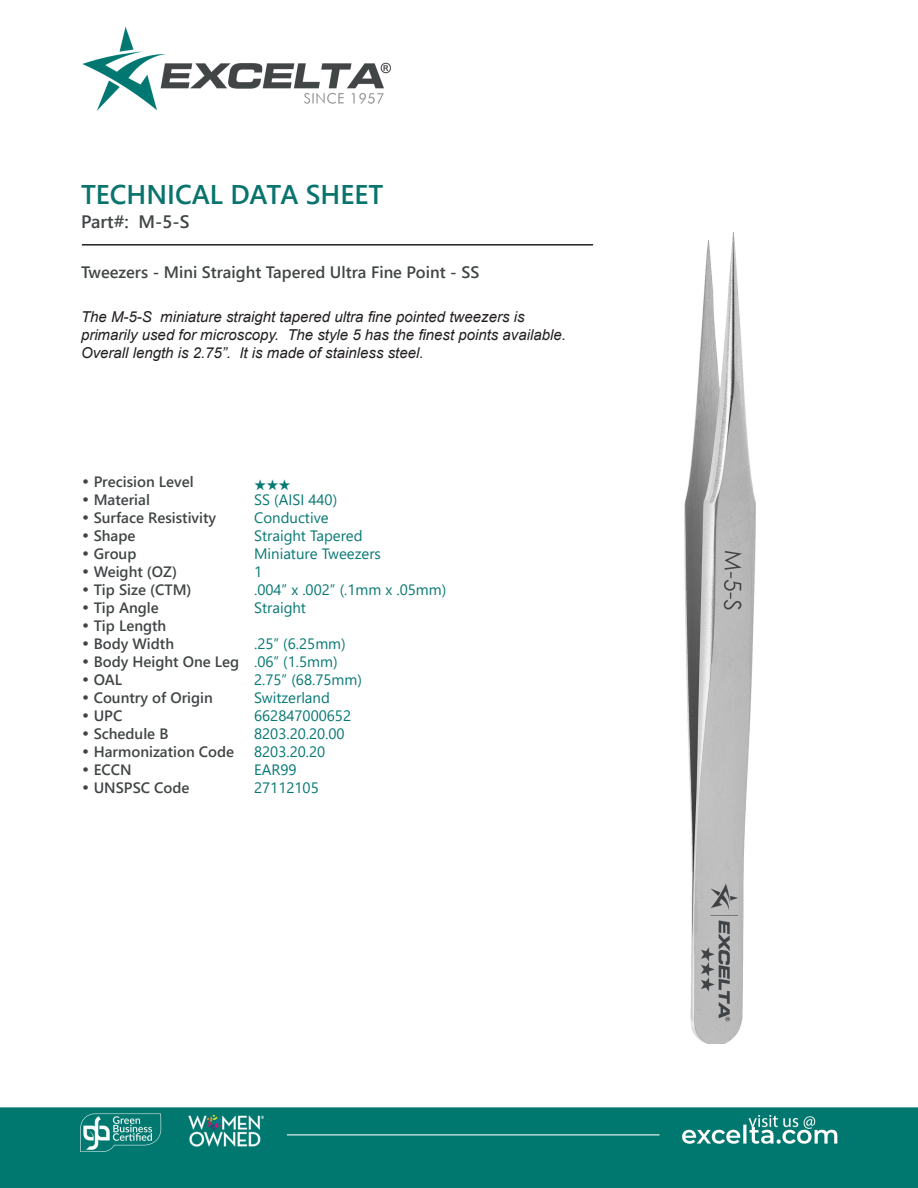
<style>
.page{position:relative;width:918px;height:1188px;background:#fff}
.page>*{position:absolute;margin:0;border:0;box-sizing:border-box;transform-origin:0 0}
.t1{font:700 27px "Yu Gothic UI";color:#08746d}
.t2{font:700 18px "Yu Gothic UI";color:#414546}
.t3{font:700 16.5px "Yu Gothic UI";color:#414546}
.CT_s_CTM{font:700 15px "Yu Gothic UI";color:#414546}
.CT_s_CTM-2{font:15px "Yu Gothic UI";color:#077874}
.t4{font:italic 15px/18px "Arial";color:#231f20}
.CT_s_CTM-3{font:15px "Zapf Ding Bats";color:#077874}
.s1{font-family:"Century Gothic";font-weight:400}
</style>
<div class="page">
<img style="left:0;top:27px;width:918px;height:1161px">
<img style="left:684px;top:232px;width:72px;height:812px">
<hr style="left:82px;top:244px;width:511px;height:2px;background:#231f20">
<p class="t1" style="left:81px;top:178px;width:304px">TECHNICAL DATA SHEET</p>
<p class="t2" style="left:81px;top:212px;width:110px">Part#: M-5-S</p>
<p class="t3" style="left:81px;top:262px;width:400px">Tweezers - Mini Straight Tapered Ultra Fine Point - SS</p>
<p class="t4" style="left:81px;top:308px;width:486px">The M-5-S miniature straight tapered ultra fine pointed tweezers is primarily used for microscopy. The style 5 has the finest points available.<br>Overall length is 2.75”. It is made of stainless steel.</p>
<p class="CT_s_CTM" style="left:81px;top:473px;width:114px"><span class="s1">•</span> Precision Level</p>
<p class="CT_s_CTM-3" style="left:254px;top:476px;width:38px">★★★</p>
<p class="CT_s_CTM" style="left:81px;top:491px;width:70px"><span class="s1">•</span> Material</p>
<p class="CT_s_CTM-2" style="left:254px;top:485px;width:85px">SS (AISI 440)</p>
<p class="CT_s_CTM" style="left:81px;top:509px;width:137px"><span class="s1">•</span> Surface Resistivity</p>
<p class="CT_s_CTM-2" style="left:254px;top:503px;width:76px">Conductive</p>
<p class="CT_s_CTM" style="left:81px;top:527px;width:56px"><span class="s1">•</span> Shape</p>
<p class="CT_s_CTM-2" style="left:254px;top:521px;width:110px">Straight Tapered</p>
<p class="CT_s_CTM" style="left:81px;top:545px;width:57px"><span class="s1">•</span> Group</p>
<p class="CT_s_CTM-2" style="left:254px;top:539px;width:128px">Miniature Tweezers</p>
<p class="CT_s_CTM" style="left:81px;top:563px;width:98px"><span class="s1">•</span> Weight (OZ)</p>
<p class="CT_s_CTM-2" style="left:254px;top:557px;width:10px">1</p>
<p class="CT_s_CTM" style="left:81px;top:581px;width:112px"><span class="s1">•</span> Tip Size (CTM)</p>
<p class="CT_s_CTM-2" style="left:254px;top:575px;width:194px">.004” x .002” (.1mm x .05mm)</p>
<p class="CT_s_CTM" style="left:81px;top:599px;width:79px"><span class="s1">•</span> Tip Angle</p>
<p class="CT_s_CTM-2" style="left:254px;top:593px;width:53px">Straight</p>
<p class="CT_s_CTM" style="left:81px;top:617px;width:87px"><span class="s1">•</span> Tip Length</p>
<p class="CT_s_CTM" style="left:81px;top:635px;width:95px"><span class="s1">•</span> Body Width</p>
<p class="CT_s_CTM-2" style="left:254px;top:629px;width:93px">.25” (6.25mm)</p>
<p class="CT_s_CTM" style="left:81px;top:653px;width:160px"><span class="s1">•</span> Body Height One Leg</p>
<p class="CT_s_CTM-2" style="left:254px;top:647px;width:85px">.06” (1.5mm)</p>
<p class="CT_s_CTM" style="left:81px;top:671px;width:43px"><span class="s1">•</span> OAL</p>
<p class="CT_s_CTM-2" style="left:254px;top:665px;width:109px">2.75” (68.75mm)</p>
<p class="CT_s_CTM" style="left:81px;top:689px;width:133px"><span class="s1">•</span> Country of Origin</p>
<p class="CT_s_CTM-2" style="left:254px;top:683px;width:77px">Switzerland</p>
<p class="CT_s_CTM" style="left:81px;top:707px;width:43px"><span class="s1">•</span> UPC</p>
<p class="CT_s_CTM-2" style="left:254px;top:701px;width:99px">662847000652</p>
<p class="CT_s_CTM" style="left:81px;top:725px;width:89px"><span class="s1">•</span> Schedule B</p>
<p class="CT_s_CTM-2" style="left:254px;top:719px;width:92px">8203.20.20.00</p>
<p class="CT_s_CTM" style="left:81px;top:743px;width:155px"><span class="s1">•</span> Harmonization Code</p>
<p class="CT_s_CTM-2" style="left:254px;top:737px;width:73px">8203.20.20</p>
<p class="CT_s_CTM" style="left:81px;top:761px;width:52px"><span class="s1">•</span> ECCN</p>
<p class="CT_s_CTM-2" style="left:254px;top:755px;width:44px">EAR99</p>
<p class="CT_s_CTM" style="left:81px;top:779px;width:110px"><span class="s1">•</span> UNSPSC Code</p>
<p class="CT_s_CTM-2" style="left:254px;top:773px;width:66px">27112105</p>
</div>
